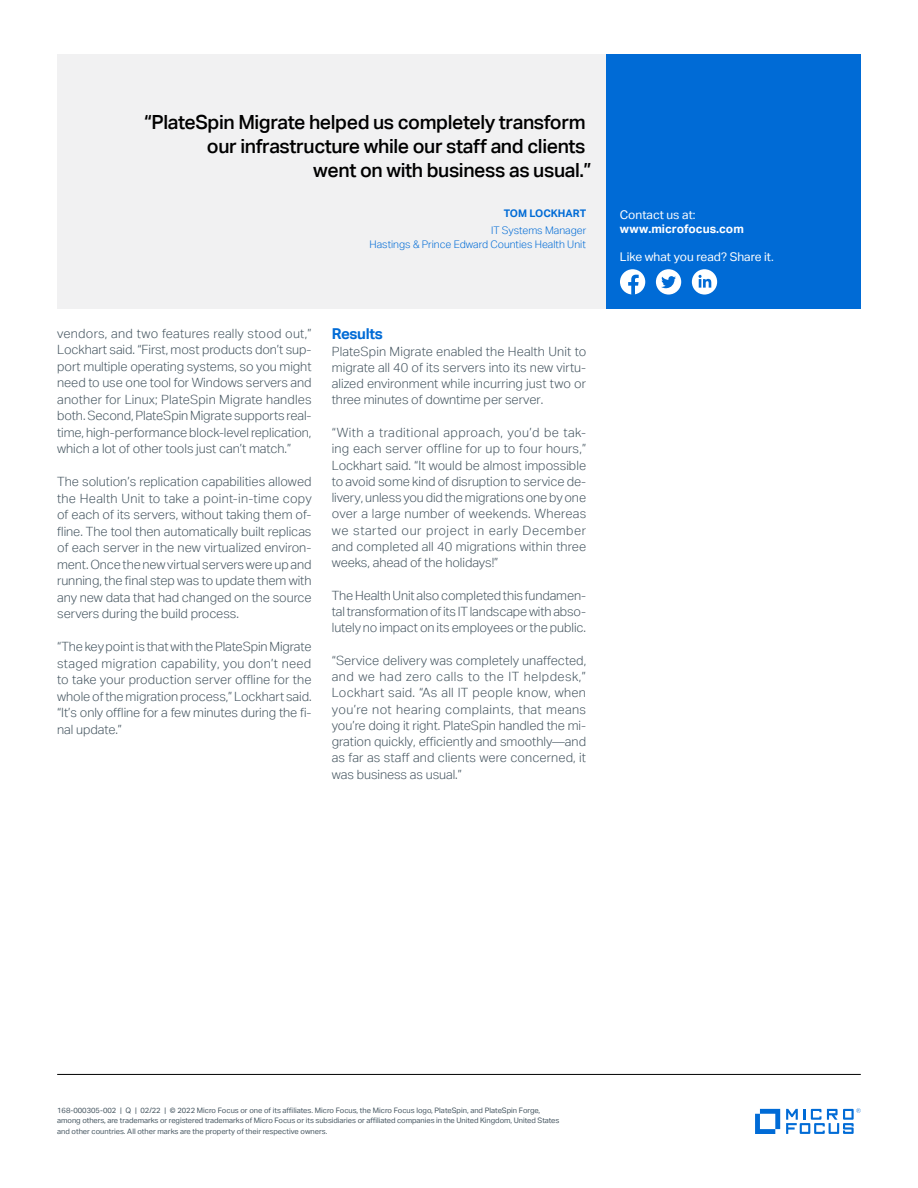
<style>
.page{position:relative;width:918px;height:1188px;background:#fff}
.page>*{position:absolute;margin:0;border:0;box-sizing:border-box;transform-origin:0 0}
.pull_quote_13_16-ali{font:500 19.5px/24px "Aktiv Grotesk";letter-spacing:-.02em;color:#000;text-align:right}
.subhead_10_13-blue{font:700 15px "Aktiv Grotesk";letter-spacing:-.02em;color:#006bd6}
.body_8_5_11-grey{font:300 12.75px/16.5px "Aktiv Grotesk";letter-spacing:-.005em;color:#455560;text-align:justify}
.Contact_8_9_5-regula{font:12px "Aktiv Grotesk";color:#fff}
.Contact_URL_8_9_5-bo{font:700 12px "Aktiv Grotesk";color:#fff}
.quote_title_or_compa{font:300 10.5px "Aktiv Grotesk";color:#006bd6}
.quote_name_CAPS_7_11{font:700 10.5px "Aktiv Grotesk";color:#006bd6}
.mousetype-legal_5_7{font:7.5px/10.5px "Aktiv Grotesk";letter-spacing:-.005em;color:#455560}
</style>
<div class="page">
<hr style="left:57px;top:1074px;width:804px;height:1px;background:#000">
<svg style="left:755px;top:1109px;width:25px;height:25px"></svg>
<svg style="left:786px;top:1108px;width:75px;height:26px"></svg>
<div style="left:57px;top:54px;width:550px;height:254px;background:#f1f1f2"></div>
<div style="left:606px;top:54px;width:255px;height:254px;background:#006bd6"></div>
<div style="left:620px;top:269px;width:25px;height:26px;background:#fff;border-radius:50%"></div>
<svg style="left:628px;top:275px;width:11px;height:20px"></svg>
<div style="left:656px;top:269px;width:25px;height:26px;background:#fff;border-radius:50%"></div>
<svg style="left:661px;top:276px;width:15px;height:12px"></svg>
<div style="left:692px;top:269px;width:25px;height:26px;background:#fff;border-radius:50%"></div>
<svg style="left:699px;top:275px;width:12px;height:13px"></svg>
<p class="pull_quote_13_16-ali" style="left:144px;top:109px;width:449px">“PlateSpin Migrate helped us completely transform our infrastructure while our staff and clients<br>went on with business as usual.”</p>
<p class="quote_name_CAPS_7_11" style="left:504px;top:207px;width:84px">TOM LOCKHART</p>
<p class="quote_title_or_compa" style="left:491px;top:224px;width:97px">IT Systems Manager</p>
<p class="quote_title_or_compa" style="left:370px;top:238px;width:218px">Hastings &amp; Prince Edward Counties Health Unit</p>
<p class="body_8_5_11-grey" style="left:57px;top:325px;width:256px">vendors, and two features really stood out,” Lockhart said. “First, most products don’t sup&shy;port multiple operating systems, so you might need to use one tool for Windows servers and another for Linux; PlateSpin Migrate handles both. Second, PlateSpin Migrate supports real&shy;time, high-performance block-level replication, which a lot of other tools just can’t match.”</p>
<p class="body_8_5_11-grey" style="left:57px;top:473px;width:256px">The solution’s replication capabilities allowed the Health Unit to take a point-in-time copy of each of its servers, without taking them of&shy;fline. The tool then automatically built replicas of each server in the new virtualized environ&shy;ment. Once the new virtual servers were up and running, the final step was to update them with any new data that had changed on the source servers during the build process.</p>
<p class="body_8_5_11-grey" style="left:57px;top:638px;width:256px">“The key point is that with the PlateSpin Migrate staged migration capability, you don’t need to take your production server offline for the whole of the migration process,” Lockhart said. “It’s only offline for a few minutes during the fi&shy;nal update.”</p>
<p class="subhead_10_13-blue" style="left:332px;top:325px;width:53px">Results</p>
<p class="body_8_5_11-grey" style="left:332px;top:343px;width:256px">PlateSpin Migrate enabled the Health Unit to migrate all 40 of its servers into its new virtu&shy;alized environment while incurring just two or three minutes of downtime per server.</p>
<p class="body_8_5_11-grey" style="left:332px;top:424px;width:256px">“With a traditional approach, you’d be tak&shy;ing each server offline for up to four hours,” Lockhart said. “It would be almost impossible to avoid some kind of disruption to service de&shy;livery, unless you did the migrations one by one over a large number of weekends. Whereas we started our project in early December and completed all 40 migrations within three weeks, ahead of the holidays!”</p>
<p class="body_8_5_11-grey" style="left:332px;top:587px;width:256px">The Health Unit also completed this fundamen&shy;tal transformation of its IT landscape with abso&shy;lutely no impact on its employees or the public.</p>
<p class="body_8_5_11-grey" style="left:332px;top:652px;width:256px">“Service delivery was completely unaffected, and we had zero calls to the IT helpdesk,” Lockhart said. “As all IT people know, when you’re not hearing complaints, that means you’re doing it right. PlateSpin handled the mi&shy;gration quickly, efficiently and smoothly—and as far as staff and clients were concerned, it was business as usual.”</p>
<p class="Contact_8_9_5-regula" style="left:620px;top:207px;width:77px">Contact us at:</p>
<p class="Contact_URL_8_9_5-bo" style="left:620px;top:221px;width:125px">www.microfocus.com</p>
<p class="Contact_8_9_5-regula" style="left:620px;top:250px;width:155px">Like what you read? Share it.</p>
<p class="mousetype-legal_5_7" style="left:57px;top:1105px;width:504px">168-000305-002 | Q | 02/22 | © 2022 Micro Focus or one of its affiliates. Micro Focus, the Micro Focus logo, PlateSpin, and PlateSpin Forge, among others, are trademarks or registered trademarks of Micro Focus or its subsidiaries or affiliated companies in the United Kingdom, United States and other countries. All other marks are the property of their respective owners.</p>
</div>
